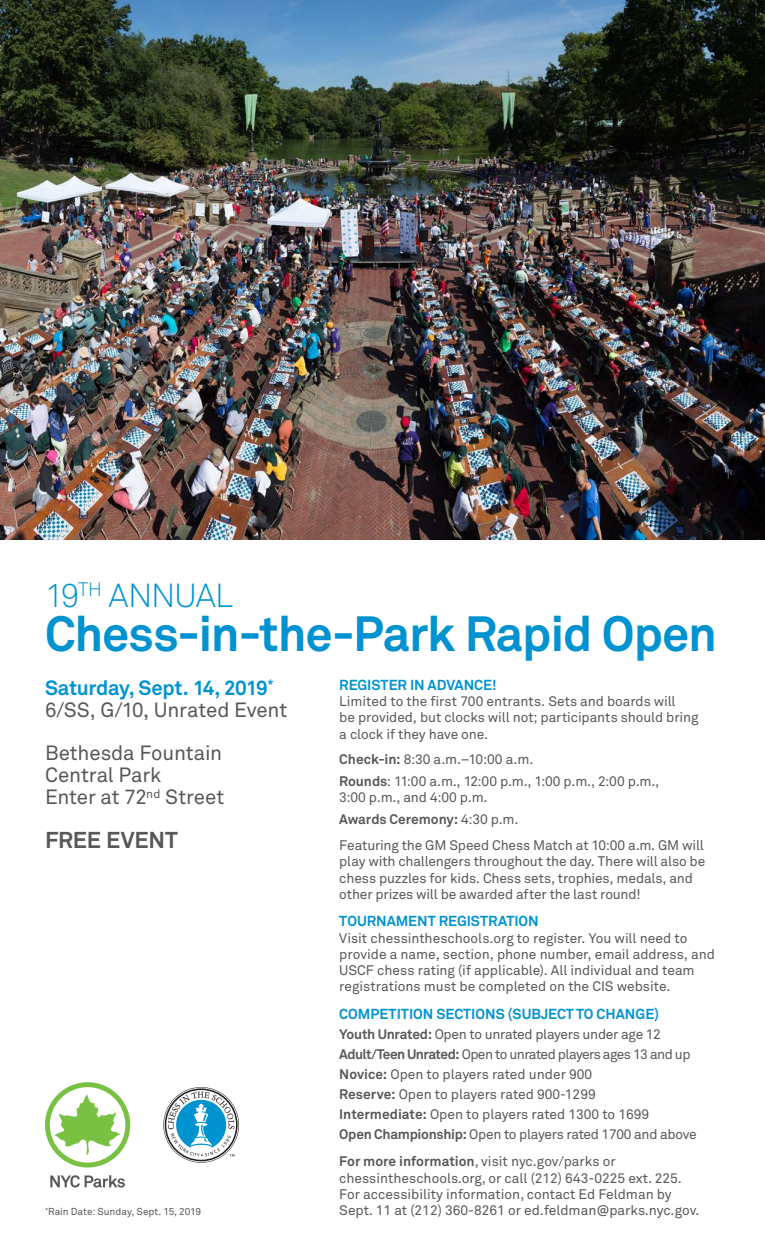
<style>
.page{position:relative;width:765px;height:1260px;background:#fff}
.page>*{position:absolute;margin:0;border:0;box-sizing:border-box;transform-origin:0 0}
.t1{font:700 48.88px "Akkurat";letter-spacing:-.025em;color:#0093d0}
.t2{font:300 33px "Akkurat";letter-spacing:-.04em;color:#0093d0}
.t3{font:700 22.75px "Akkurat";letter-spacing:-.01em;color:#57585a}
.t4{font:20.5px/22px "Akkurat";letter-spacing:-.01em;color:#57585a}
.Body_1{font:700 14.38px "Akkurat";color:#0093d0}
.Body_1-2{font:13.75px/16.2px "Akkurat";letter-spacing:-.005em;color:#57585a}
.Body_2{font:13.75px/16.2px "Akkurat";color:#57585a}
.Body_2-2{font:13.75px "Akkurat";letter-spacing:-.02em;color:#57585a}
.Body_2-3{font:13.75px "Akkurat";letter-spacing:-.04em;color:#57585a}
.Body_1-3{font:700 13.75px "Akkurat";letter-spacing:-.005em;color:#57585a}
.t5{font:10px "Akkurat";color:#57585a}
.s1{font-weight:700}
.s2{font-weight:400}
.s3{font-weight:700;color:#0093d0}
</style>
<div class="page">
<img style="left:0;top:0;width:765px;height:540px">
<svg style="left:45px;top:1082px;width:85px;height:86px"></svg>
<svg style="left:50px;top:1175px;width:75px;height:13px"></svg>
<svg style="left:163px;top:1087px;width:76px;height:76px"></svg>
<p class="t2" style="left:45px;top:576px;width:190px">19<sup>TH</sup> ANNUAL</p>
<p class="t1" style="left:45px;top:603px;width:674px">Chess-in-the-Park Rapid Open</p>
<p class="Body_1" style="left:339px;top:676px;width:159px">REGISTER IN ADVANCE!</p>
<p class="Body_1-2" style="left:339px;top:694px;width:361px">Limited to the first 700 entrants. Sets and boards will<br>be provided, but clocks will not; participants should bring a clock if they have one.</p>
<p class="Body_1-2" style="left:339px;top:752px;width:196px"><span class="s1">Check-in:</span> 8:30 a.m.–10:00 a.m.</p>
<p class="Body_1-2" style="left:339px;top:774px;width:321px"><span class="s1">Rounds</span>: 11:00 a.m., 12:00 p.m., 1:00 p.m., 2:00 p.m.,<br>3:00 p.m., and 4:00 p.m.</p>
<p class="Body_1-3" style="left:339px;top:811px;width:181px">Awards Ceremony: <span class="s2">4:30 p.m.</span></p>
<p class="Body_1-2" style="left:339px;top:837px;width:368px">Featuring the GM Speed Chess Match at 10:00 a.m. GM will play with challengers throughout the day. There will also be chess puzzles for kids. Chess sets, trophies, medals, and other prizes will be awarded after the last round!</p>
<p class="Body_1" style="left:339px;top:912px;width:201px">TOURNAMENT REGISTRATION</p>
<p class="Body_1-2" style="left:339px;top:930px;width:377px">Visit chessintheschools.org to register. You will need to provide a name, section, phone number, email address, and USCF chess rating (if applicable). All individual and team registrations must be completed on the CIS website.</p>
<p class="Body_1" style="left:339px;top:1005px;width:321px">COMPETITION SECTIONS (SUBJECT TO CHANGE)</p>
<p class="Body_2-2" style="left:339px;top:1026px;width:323px"><span class="s1">Youth Unrated:</span> Open to unrated players under age 12</p>
<p class="Body_2-3" style="left:339px;top:1046px;width:353px"><span class="s1">Adult/Teen Unrated:</span> Open to unrated players ages 13 and up</p>
<p class="Body_2" style="left:339px;top:1066px;width:254px"><span class="s1">Novice:</span> Open to players rated under 900</p>
<p class="Body_2" style="left:339px;top:1086px;width:258px"><span class="s1">Reserve:</span> Open to players rated 900-1299</p>
<p class="Body_2" style="left:339px;top:1106px;width:311px"><span class="s1">Intermediate:</span> Open to players rated 1300 to 1699</p>
<p class="Body_2-2" style="left:339px;top:1126px;width:359px"><span class="s1">Open Championship:</span> Open to players rated 1700 and above</p>
<p class="Body_2" style="left:339px;top:1154px;width:344px"><span class="s1">For more information</span>, visit nyc.gov/parks or chessintheschools.org, or call (212) 643-0225 ext. 225.</p>
<p class="Body_2" style="left:339px;top:1186px;width:334px">For accessibility information, contact Ed Feldman by</p>
<p class="Body_2" style="left:339px;top:1202px;width:362px">Sept. 11 at (212) 360-8261 or ed.feldman@parks.nyc.gov.</p>
<p class="t4" style="left:45px;top:677px;width:244px"><span class="s3">Saturday, Sept. 14, 2019</span><sup>*<br></sup>6/SS, G/10, Unrated Event</p>
<p class="t4" style="left:45px;top:743px;width:181px">Bethesda Fountain<br>Central Park<br>Enter at 72<sup>nd</sup> Street</p>
<p class="t3" style="left:45px;top:826px;width:134px">FREE EVENT</p>
<p class="t5" style="left:45px;top:1206px;width:157px"><sup>*</sup>Rain Date: Sunday, Sept. 15, 2019</p>
</div>
